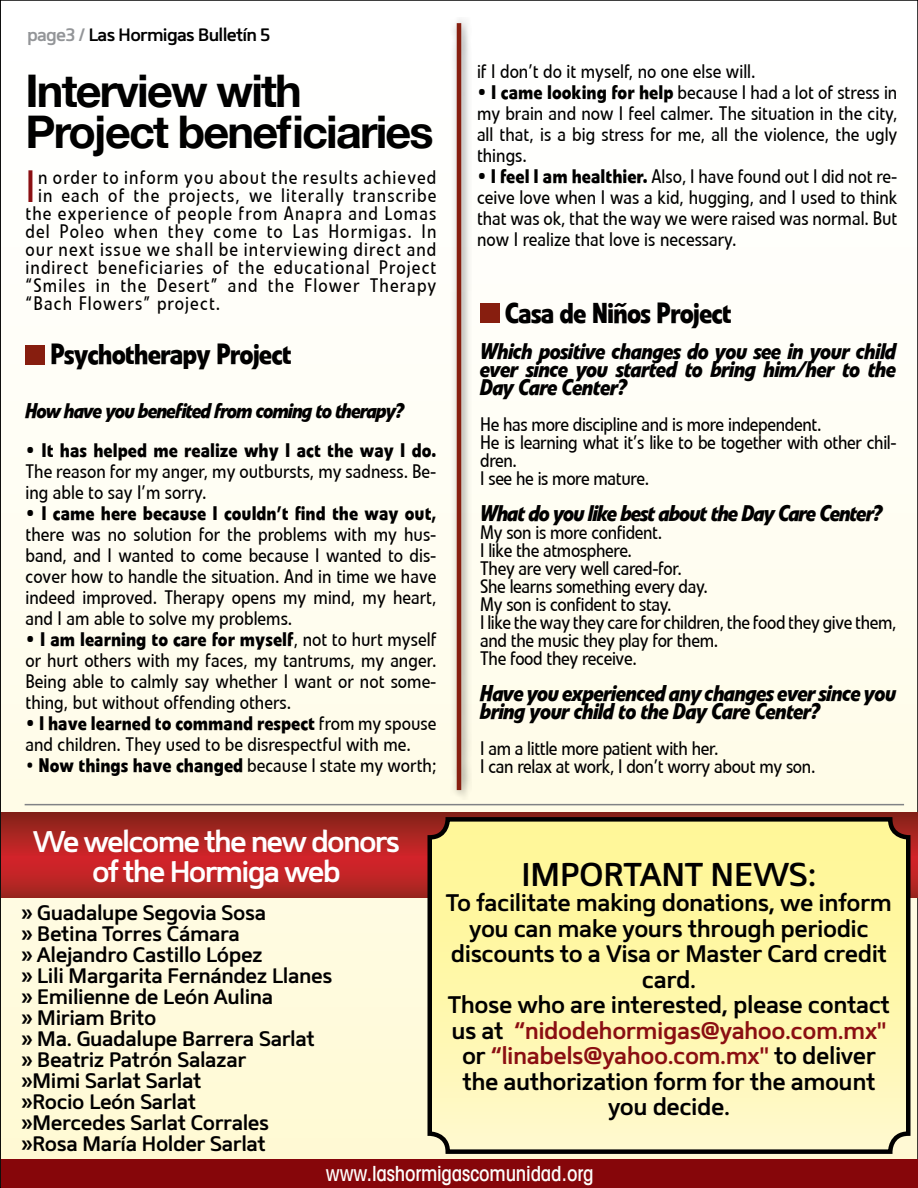
<style>
.page{position:relative;width:918px;height:1188px;background:#fff}
.page>*{position:absolute;margin:0;border:0;box-sizing:border-box;transform-origin:0 0}
.t1{font:700 45px "Helvetica Neue";letter-spacing:-.04em;color:#000}
.t2{font:45px "Linotype Veto";color:#8b0f12;scale:.92 1}
.t3{font:600 33px "Mentone";letter-spacing:-.02em;color:#000}
.t4{font:600 30px/30px "Mentone";letter-spacing:-.06em;color:#fff;text-align:center}
.t5{font:700 28.5px "Linotype Veto";letter-spacing:-.04em;color:#000;scale:.92 1}
.t6{font:600 24px/25.5px "Mentone";letter-spacing:-.02em;color:#000;text-align:center}
.t7{font:italic 700 22.5px/18px "Linotype Veto";letter-spacing:-.04em;color:#000;text-align:justify;scale:.92 1}
.t8{font:italic 700 22.5px "Linotype Veto";letter-spacing:-.06em;color:#000;scale:.92 1}
.t9{font:600 21px "Mentone";letter-spacing:-.02em;color:#000}
.t10{font:italic 700 21px "Linotype Veto";letter-spacing:-.06em;color:#000;scale:.92 1}
.t11{font:500 condensed 21px "Avant Garde LT";letter-spacing:-.01em;color:#fdfefc}
.t12{font:19.5px/21px "Linotype Veto";color:#000;text-align:justify;scale:.92 1}
.t13{font:19.5px/18px "Linotype Veto";letter-spacing:-.02em;color:#000;scale:.92 1}
.t14{font:19.5px "Linotype Veto";letter-spacing:.06em;color:#000;scale:.92 1}
.t15{font:600 18px "Mentone";letter-spacing:-.04em;color:#000}
.s1{color:#939598}
.s2{font-weight:700}
.s3{color:#8b0f12}
</style>
<div class="page">
<div style="left:0;top:0;width:918px;height:1188px;background:linear-gradient(to bottom,#fff,#fef8d5)"></div>
<svg style="left:0;top:0;width:1px;height:1188px"></svg>
<div style="left:2px;top:1159px;width:916px;height:29px;background:#86060a"></div>
<svg style="left:2px;top:813px;width:916px;height:84px;background:#af2422"></svg>
<hr style="left:25px;top:804px;width:879px;height:1px;background:#808285">
<svg style="left:430px;top:819px;width:478px;height:333px;background:#fef6ac"></svg>
<div style="left:428px;top:817px;width:482px;height:337px;border:4px solid #000;border-radius:18px"></div>
<div style="left:451px;top:17px;width:21px;height:783px;background:#000;opacity:.5"></div>
<hr style="left:457px;top:23px;width:4px;height:767px;background:#871e0f">
<div style="left:26px;top:345px;width:19px;height:19px;background:#871e0f"></div>
<div style="left:480px;top:303px;width:20px;height:20px;background:#871e0f"></div>
<p class="t15" style="left:27px;top:23px;width:245px"><span class="s1">page3 /</span> Las Hormigas Bulletín 5</p>
<p class="t1" style="left:26px;top:56px;width:278px">Interview with</p>
<p class="t1" style="left:26px;top:97px;width:410px">Project beneficiaries</p>
<p class="t2" style="left:26px;top:160px;width:13px">I</p>
<p class="t14" style="left:38px;top:166px;width:434px">n order to inform you about the results achieved</p>
<p class="t14" style="left:38px;top:184px;width:434px">in each of the projects, we literally transcribe</p>
<p class="t14" style="left:26px;top:202px;width:448px">the experience of people from Anapra and Lomas</p>
<p class="t14" style="left:26px;top:220px;width:448px">del Poleo when they come to Las Hormigas. In</p>
<p class="t14" style="left:26px;top:238px;width:448px">our next issue we shall be interviewing direct and</p>
<p class="t14" style="left:26px;top:256px;width:448px">indirect beneficiaries of the educational Project</p>
<p class="t14" style="left:26px;top:274px;width:448px">“Smiles in the Desert” and the Flower Therapy</p>
<p class="t14" style="left:26px;top:292px;width:213px">“Bach Flowers” project.</p>
<p class="t5" style="left:50px;top:337px;width:264px">Psychotherapy Project</p>
<p class="t10" style="left:26px;top:398px;width:413px">How have you benefited from coming to therapy?</p>
<p class="t12" style="left:26px;top:440px;width:448px"><span class="s2">• It has helped me realize why I act the way I do.<br></span>The reason for my anger, my outbursts, my sadness. Be&shy;ing able to say I’m sorry.</p>
<p class="t12" style="left:26px;top:503px;width:448px"><span class="s2">• I came here because I couldn’t find the way out, </span>there was no solution for the problems with my hus&shy;band, and I wanted to come because I wanted to dis&shy;cover how to handle the situation. And in time we have indeed improved. Therapy opens my mind, my heart, and I am able to solve my problems.</p>
<p class="t12" style="left:26px;top:629px;width:448px"><span class="s2">• I am learning to care for myself</span>, not to hurt myself or hurt others with my faces, my tantrums, my anger.<br>Being able to calmly say whether I want or not some&shy;thing, but without offending others.</p>
<p class="t12" style="left:26px;top:713px;width:448px"><span class="s2">• I have learned to command respect</span> from my spouse and children. They used to be disrespectful with me.</p>
<p class="t12" style="left:26px;top:755px;width:448px">• <span class="s2">Now things have changed</span> because I state my worth;</p>
<p class="t12" style="left:477px;top:61px;width:304px">if I don’t do it myself, no one else will.</p>
<p class="t12" style="left:477px;top:82px;width:459px"><span class="s2">• I came looking for help</span> because I had a lot of stress in my brain and now I feel calmer. The situation in the city, all that, is a big stress for me, all the violence, the ugly things.</p>
<p class="t12" style="left:477px;top:166px;width:459px"><span class="s2">• I feel I am healthier.</span> Also, I have found out I did not re&shy;ceive love when I was a kid, hugging, and I used to think that was ok, that the way we were raised was normal. But now I realize that love is necessary.</p>
<p class="t5" style="left:505px;top:295px;width:248px">Casa de Niños Project</p>
<p class="t7" style="left:480px;top:342px;width:454px">Which positive changes do you see in your child ever since you started to bring him/her to the Day Care Center?</p>
<p class="t13" style="left:480px;top:415px;width:372px">He has more discipline and is more independent.</p>
<p class="t13" style="left:480px;top:433px;width:454px">He is learning what it’s like to be together with other chil&shy;dren.</p>
<p class="t13" style="left:480px;top:469px;width:185px">I see he is more mature.</p>
<p class="t8" style="left:480px;top:499px;width:439px">What do you like best about the Day Care Center?</p>
<p class="t13" style="left:480px;top:523px;width:199px">My son is more confident.</p>
<p class="t13" style="left:480px;top:541px;width:167px">I like the atmosphere.</p>
<p class="t13" style="left:480px;top:559px;width:221px">They are very well cared-for.</p>
<p class="t13" style="left:480px;top:577px;width:249px">She learns something every day.</p>
<p class="t13" style="left:480px;top:595px;width:210px">My son is confident to stay.</p>
<p class="t13" style="left:480px;top:613px;width:454px">I like the way they care for children, the food they give them, and the music they play for them.</p>
<p class="t13" style="left:480px;top:649px;width:172px">The food they receive.</p>
<p class="t7" style="left:480px;top:684px;width:454px">Have you experienced any changes ever since you bring your child to the Day Care Center?</p>
<p class="t13" style="left:480px;top:739px;width:261px">I am a little more patient with her.</p>
<p class="t13" style="left:480px;top:757px;width:366px">I can relax at work, I don’t worry about my son.</p>
<h3 class="t4" style="left:33px;top:826px;width:369px">We welcome the new donors of the Hormiga web</h3>
<p class="t9" style="left:21px;top:900px;width:247px">» Guadalupe Segovia Sosa</p>
<p class="t9" style="left:21px;top:921px;width:220px">» Betina Torres Cámara</p>
<p class="t9" style="left:21px;top:942px;width:243px">» Alejandro Castillo López</p>
<p class="t9" style="left:21px;top:963px;width:313px">» Lili Margarita Fernández Llanes</p>
<p class="t9" style="left:21px;top:984px;width:254px">» Emilienne de León Aulina</p>
<p class="t9" style="left:21px;top:1005px;width:137px">» Miriam Brito</p>
<p class="t9" style="left:21px;top:1026px;width:295px">» Ma. Guadalupe Barrera Sarlat</p>
<p class="t9" style="left:21px;top:1047px;width:227px">» Beatriz Patrón Salazar</p>
<p class="t9" style="left:21px;top:1068px;width:182px">»Mimi Sarlat Sarlat</p>
<p class="t9" style="left:21px;top:1089px;width:177px">»Rocio León Sarlat</p>
<p class="t9" style="left:21px;top:1110px;width:250px">»Mercedes Sarlat Corrales</p>
<p class="t9" style="left:21px;top:1131px;width:246px">»Rosa María Holder Sarlat</p>
<p class="t3" style="left:521px;top:854px;width:297px">IMPORTANT NEWS:</p>
<p class="t6" style="left:446px;top:890px;width:448px">To facilitate making donations, we inform you can make yours through periodic discounts to a Visa or Master Card credit card.</p>
<p class="t6" style="left:448px;top:992px;width:444px">Those who are interested, please contact us at <span class="s3">“nidodehormigas@yahoo.com.mx" </span>or <span class="s3">“linabels@yahoo.com.mx"</span> to deliver the authorization form for the amount you decide.</p>
<p class="t11" style="left:326px;top:1161px;width:269px">www.lashormigascomunidad.org</p>
</div>
